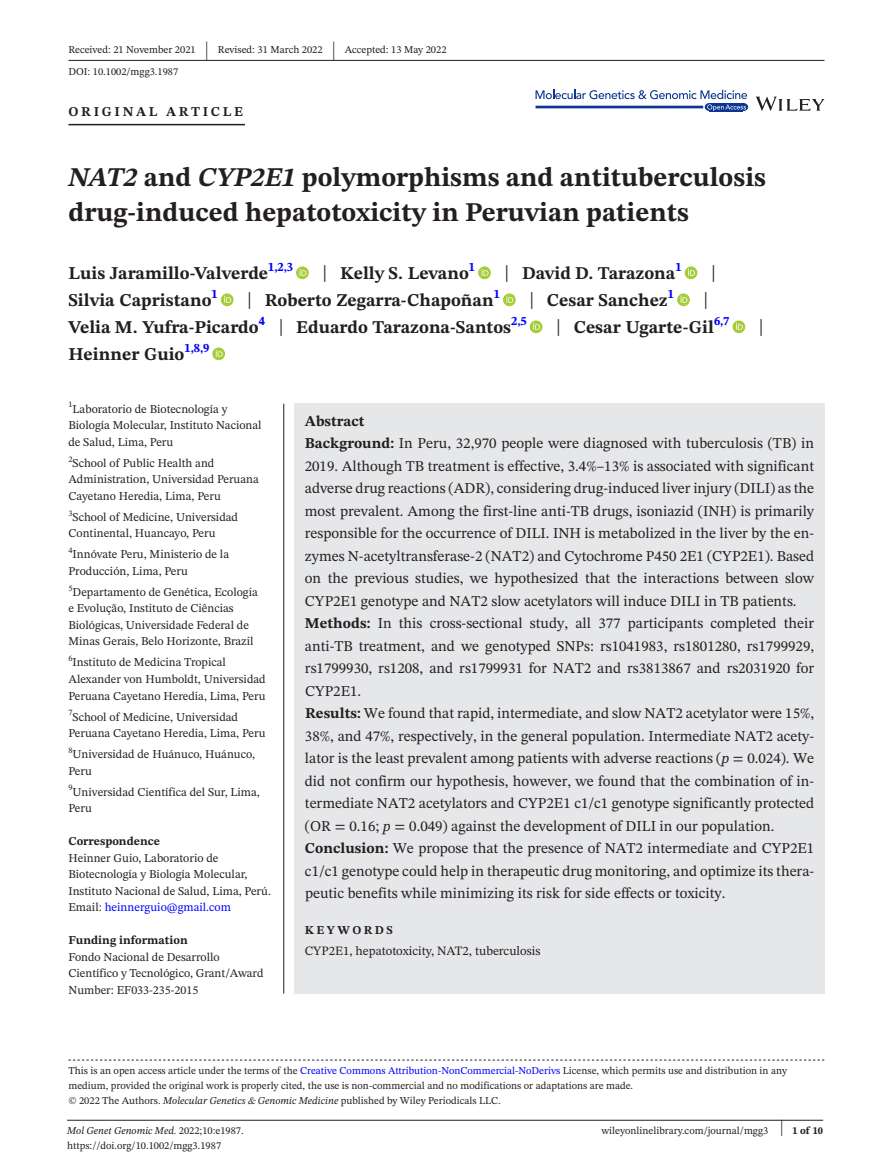
<style>
.page{position:relative;width:893px;height:1174px;background:#fff}
.page>*{position:absolute;margin:0;border:0;box-sizing:border-box;transform-origin:0 0}
.t1{font:700 27px/34.5px "STIX Two Text";color:#231f20}
.t2{font:25.65px "STIX Two Text";color:#231f20;scale:.49 1}
.t3{font:23.4px "STIX Two Text";color:#231f20;scale:.77 1}
.t4{font:700 18px "STIX Two Text";color:#231f20}
.t5{font:15px/22.5px "STIX Two Text";color:#231f20}
.t6{font:700 13.5px "STIX Two Text";letter-spacing:.2em;color:#231f20}
.t7{font:12.75px "STIX Two Text";color:#231f20}
.t8{font:12px/16.5px "STIX Two Text";color:#231f20}
.t9{font:700 12px "STIX Two Text";color:#231f20}
.t10{font:700 12px "STIX Two Text";letter-spacing:.2em;color:#231f20}
.t11{font:10.5px/15px "STIX Two Text";color:#231f20}
.t12{font:italic 10.5px "STIX Two Text";color:#231f20}
.t13{font:700 10.5px "STIX Two Text";color:#231f20}
.t14{font:8.4px "STIX Two Text";color:#231f20}
.s1{font-style:italic}
.s2{font-weight:400;font-size:23.4px}
.s3{color:#00f}
.s4{font-weight:700}
.s5{font-style:normal}
.s6{font-weight:400;font-size:22.2px}
</style>
<div class="page">
<hr style="left:67px;top:1119px;width:756px;height:1px;background:#231f20">
<svg style="left:756px;top:97px;width:68px;height:14px"></svg>
<svg style="left:536px;top:90px;width:211px;height:21px"></svg>
<hr style="left:68px;top:60px;width:756px;height:1px;background:#231f20">
<hr style="left:68px;top:124px;width:177px;height:1px;background:#231f20">
<svg style="left:296px;top:266px;width:13px;height:13px"></svg>
<svg style="left:299px;top:269px;width:7px;height:7px"></svg>
<svg style="left:478px;top:266px;width:13px;height:13px"></svg>
<svg style="left:482px;top:269px;width:6px;height:7px"></svg>
<div style="left:685px;top:266px;width:12px;height:13px;background:#a5cd39;border-radius:50%"></div>
<svg style="left:688px;top:269px;width:7px;height:7px"></svg>
<svg style="left:221px;top:293px;width:13px;height:13px"></svg>
<svg style="left:224px;top:296px;width:7px;height:7px"></svg>
<svg style="left:503px;top:293px;width:13px;height:13px"></svg>
<svg style="left:506px;top:296px;width:7px;height:7px"></svg>
<svg style="left:677px;top:293px;width:13px;height:13px"></svg>
<svg style="left:680px;top:296px;width:7px;height:7px"></svg>
<div style="left:530px;top:320px;width:12px;height:13px;background:#a5cd39;border-radius:50%"></div>
<svg style="left:533px;top:323px;width:7px;height:7px"></svg>
<svg style="left:732px;top:320px;width:13px;height:13px"></svg>
<svg style="left:736px;top:323px;width:7px;height:7px"></svg>
<svg style="left:212px;top:347px;width:13px;height:13px"></svg>
<svg style="left:216px;top:350px;width:7px;height:7px"></svg>
<svg style="left:68px;top:1059px;width:756px;height:1px"></svg>
<hr style="left:283px;top:404px;width:1px;height:589px;background:#231f20">
<div style="left:294px;top:404px;width:530px;height:562px;background:#e6e7e9"></div>
<div style="left:294px;top:965px;width:530px;height:28px;background:#e6e7e9"></div>
<p class="t11" style="left:68px;top:42px;width:129px">Received: 21 November 2021</p>
<h2 class="t2" style="left:205px;top:32px;width:8px">|</h2>
<p class="t11" style="left:218px;top:42px;width:106px">Revised: 31 March 2022</p>
<h2 class="t2" style="left:332px;top:32px;width:8px">|</h2>
<p class="t11" style="left:345px;top:42px;width:103px">Accepted: 13 May 2022</p>
<p class="t11" style="left:68px;top:64px;width:111px">DOI: 10.1002/mgg3.1987</p>
<p class="t6" style="left:68px;top:101px;width:176px">ORIGINAL ARTICLE</p>
<h1 class="t1" style="left:68px;top:161px;width:699px"><span class="s1">NAT2</span> and <span class="s1">CYP2E1</span> polymorphisms and antituberculosis drug-induced hepatotoxicity in Peruvian patients</h1>
<p class="t4" style="left:68px;top:260px;width:226px">Luis Jaramillo-Valverde<sup>1,2,3</sup></p>
<p class="t4" style="left:322px;top:260px;width:154px"><span class="s2">|</span> Kelly S. Levano<sup>1</sup></p>
<p class="t4" style="left:505px;top:260px;width:179px"><span class="s2">|</span> David D. Tarazona<sup>1</sup></p>
<h3 class="t3" style="left:711px;top:257px;width:8px">|</h3>
<p class="t4" style="left:68px;top:287px;width:151px">Silvia Capristano<sup>1</sup></p>
<p class="t4" style="left:247px;top:287px;width:254px"><span class="s2">|</span> Roberto Zegarra-Chapoñan<sup>1</sup></p>
<p class="t4" style="left:529px;top:287px;width:146px"><span class="s2">|</span> Cesar Sanchez<sup>1</sup></p>
<h3 class="t3" style="left:703px;top:284px;width:8px">|</h3>
<p class="t4" style="left:68px;top:314px;width:460px">Velia M. Yufra-Picardo<sup>4</sup> <span class="s2">|</span> Eduardo Tarazona-Santos<sup>2,5</sup></p>
<p class="t4" style="left:556px;top:314px;width:175px"><span class="s2">|</span> Cesar Ugarte-Gil<sup>6,7</sup></p>
<h3 class="t3" style="left:759px;top:311px;width:8px">|</h3>
<p class="t4" style="left:68px;top:341px;width:142px">Heinner Guio<sup>1,8,9</sup></p>
<p class="t8" style="left:68px;top:400px;width:195px"><sup>1</sup>Laboratorio de Biotecnología y<br>Biología Molecular, Instituto Nacional de Salud, Lima, Peru</p>
<p class="t8" style="left:68px;top:454px;width:192px"><sup>2</sup>School of Public Health and<br>Administration, Universidad Peruana<br>Cayetano Heredia, Lima, Peru</p>
<p class="t8" style="left:68px;top:508px;width:171px"><sup>3</sup>School of Medicine, Universidad<br>Continental, Huancayo, Peru</p>
<p class="t8" style="left:68px;top:546px;width:162px"><sup>4</sup>Innóvate Peru, Ministerio de la<br>Producción, Lima, Peru</p>
<p class="t8" style="left:68px;top:583px;width:191px"><sup>5</sup>Departamento de Genética, Ecologia e Evolução, Instituto de Ciências Biológicas, Universidade Federal de Minas Gerais, Belo Horizonte, Brazil</p>
<p class="t8" style="left:68px;top:654px;width:199px"><sup>6</sup>Instituto de Medicina Tropical<br>Alexander von Humboldt, Universidad<br>Peruana Cayetano Heredia, Lima, Peru</p>
<p class="t8" style="left:68px;top:708px;width:199px"><sup>7</sup>School of Medicine, Universidad<br>Peruana Cayetano Heredia, Lima, Peru</p>
<p class="t8" style="left:68px;top:745px;width:188px"><sup>8</sup>Universidad de Huánuco, Huánuco,<br>Peru</p>
<p class="t14" style="left:68px;top:781px;width:6px">9</p>
<p class="t8" style="left:68px;top:783px;width:193px;text-indent:4px">Universidad Científica del Sur, Lima,<br>Peru</p>
<p class="t9" style="left:68px;top:832px;width:93px">Correspondence</p>
<p class="t8" style="left:68px;top:849px;width:204px">Heinner Guio, Laboratorio de Biotecnología y Biología Molecular, Instituto Nacional de Salud, Lima, Perú.<br>Email: <span class="s3">heinnerguio@gmail.com</span></p>
<p class="t9" style="left:68px;top:931px;width:121px">Funding information</p>
<p class="t8" style="left:68px;top:948px;width:197px">Fondo Nacional de Desarrollo<br>Científico y Tecnológico, Grant/Award<br>Number: EF033-235-2015</p>
<p class="t5" style="left:305px;top:409px;width:511px"><span class="s4">Abstract<br>Background:</span> In Peru, 32,970 people were diagnosed with tuberculosis (TB) in 2019. Although TB treatment is effective, 3.4%–13% is associated with significant adverse drug reactions (ADR), considering drug-induced liver injury (DILI) as the most prevalent. Among the first-line anti-TB drugs, isoniazid (INH) is primarily responsible for the occurrence of DILI. INH is metabolized in the liver by the en&shy;zymes N-acetyltransferase-2 (NAT2) and Cytochrome P450 2E1 (CYP2E1). Based on the previous studies, we hypothesized that the interactions between slow CYP2E1 genotype and NAT2 slow acetylators will induce DILI in TB patients.<br><span class="s4">Methods:</span> In this cross-sectional study, all 377 participants completed their anti-TB treatment, and we genotyped SNPs: rs1041983, rs1801280, rs1799929, rs1799930, rs1208, and rs1799931 for NAT2 and rs3813867 and rs2031920 for CYP2E1.<br><span class="s4">Results:</span> We found that rapid, intermediate, and slow NAT2 acetylator were 15%, 38%, and 47%, respectively, in the general population. Intermediate NAT2 acety&shy;lator is the least prevalent among patients with adverse reactions (<span class="s1">p</span> = 0.024). We did not confirm our hypothesis, however, we found that the combination of in&shy;termediate NAT2 acetylators and CYP2E1 c1/c1 genotype significantly protected (OR = 0.16; <span class="s1">p</span> = 0.049) against the development of DILI in our population.<br><span class="s4">Conclusion:</span> We propose that the presence of NAT2 intermediate and CYP2E1 c1/c1 genotype could help in therapeutic drug monitoring, and optimize its thera&shy;peutic benefits while minimizing its risk for side effects or toxicity.</p>
<p class="t10" style="left:305px;top:921px;width:90px">KEYWORDS</p>
<p class="t7" style="left:305px;top:942px;width:237px">CYP2E1, hepatotoxicity, NAT2, tuberculosis</p>
<p class="t11" style="left:68px;top:1063px;width:720px">This is an open access article under the terms of the <span class="s3">Creative Commons Attribution-NonCommercial-NoDerivs</span> License, which permits use and distribution in any medium, provided the original work is properly cited, the use is non-commercial and no modifications or adaptations are made.<br>© 2022 The Authors. <span class="s1">Molecular Genetics &amp; Genomic Medicine</span> published by Wiley Periodicals LLC.</p>
<p class="t12" style="left:67px;top:1123px;width:178px">Mol Genet Genomic Med. <span class="s5">2022;10:e1987.</span></p>
<p class="t13" style="left:780px;top:1123px;width:45px"><span class="s6">|</span> 1 of 10</p>
<p class="t11" style="left:67px;top:1138px;width:156px">https://doi.org/10.1002/mgg3.1987</p>
<p class="t11" style="left:601px;top:1123px;width:168px">wileyonlinelibrary.com/journal/mgg3</p>
</div>
